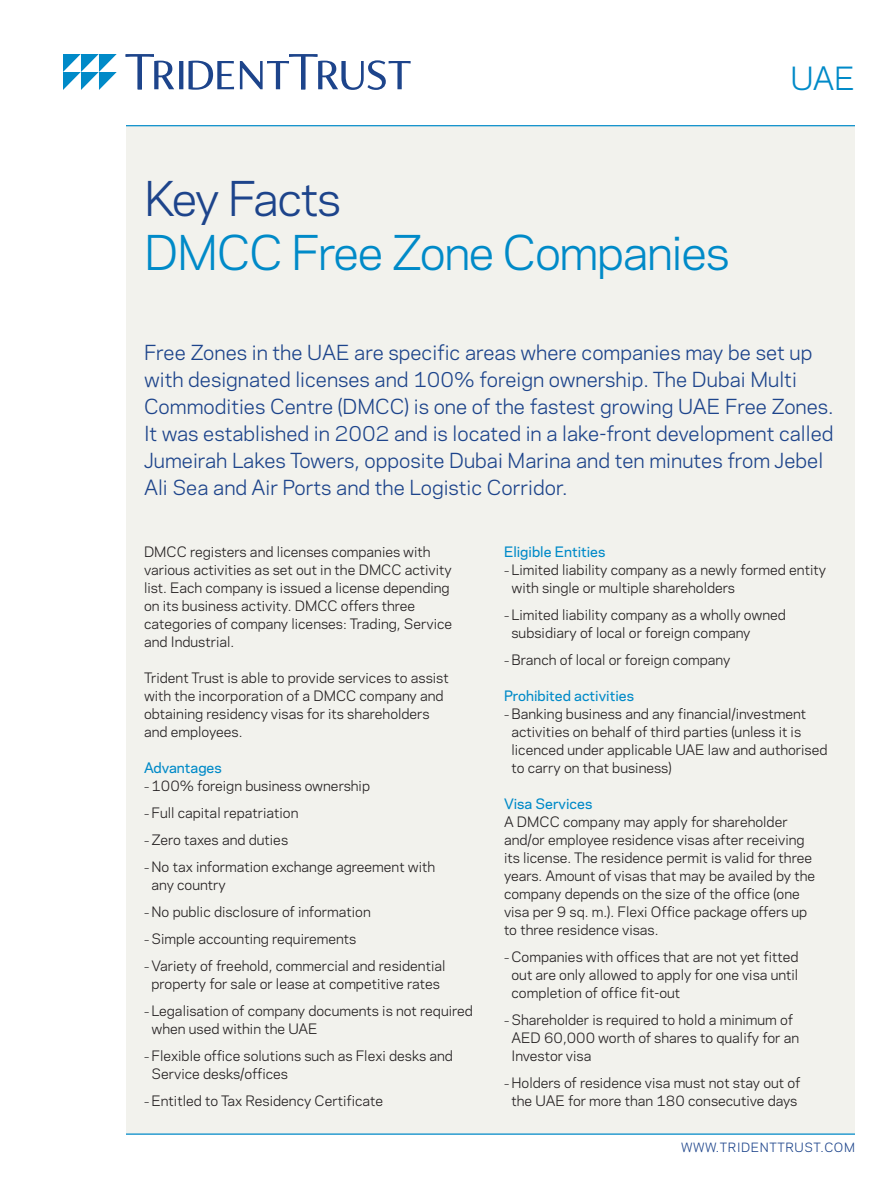
<style>
.page{position:relative;width:891px;height:1188px;background:#fff}
.page>*{position:absolute;margin:0;border:0;box-sizing:border-box;transform-origin:0 0}
.t1{font:45px "Polaris";letter-spacing:-.03em;color:#008ac8}
.t2{font:45px "Polaris";letter-spacing:-.04em;color:#1d448b}
.t3{font:30px "Polaris";color:#008ac8}
.Intro_Text{font:19.5px/27px "Polaris";color:#1d448b}
._1st_Paragraph{font:13.5px/18px "Polaris";color:#231f20}
.Head_1{font:500 13.5px "Polaris";color:#008ac8}
.t4{font:12px "Polaris";letter-spacing:.05em;color:#1d448b}
.s1{font-size:10.5px}
</style>
<div class="page">
<div style="left:126px;top:126px;width:729px;height:1008px;background:#f2f2ed"></div>
<hr style="left:126px;top:126px;width:729px;height:1px;background:#008ac8">
<hr style="left:126px;top:1134px;width:729px;height:1px;background:#008ac8">
<svg style="left:126px;top:54px;width:285px;height:36px"></svg>
<svg style="left:63px;top:54px;width:54px;height:36px"></svg>
<h1 class="t2" style="left:144px;top:165px;width:199px">Key Facts</h1>
<h1 class="t1" style="left:144px;top:219px;width:587px">DMCC Free Zone Companies</h1>
<h2 class="t3" style="left:791px;top:56px;width:66px">UAE</h2>
<p class="Intro_Text" style="left:144px;top:338px;width:691px">Free Zones in the UAE are specific areas where companies may be set up with designated licenses and 100% foreign ownership. The Dubai Multi Commodities Centre (DMCC) is one of the fastest growing UAE Free Zones.<br>It was established in 2002 and is located in a lake-front development called Jumeirah Lakes Towers, opposite Dubai Marina and ten minutes from Jebel Ali Sea and Air Ports and the Logistic Corridor.</p>
<p class="_1st_Paragraph" style="left:144px;top:542px;width:310px">DMCC registers and licenses companies with various activities as set out in the DMCC activity list. Each company is issued a license depending on its business activity. DMCC offers three categories of company licenses: Trading, Service and Industrial.</p>
<p class="_1st_Paragraph" style="left:144px;top:668px;width:306px">Trident Trust is able to provide services to assist with the incorporation of a DMCC company and obtaining residency visas for its shareholders and employees.</p>
<p class="Head_1" style="left:144px;top:757px;width:79px">Advantages</p>
<p class="_1st_Paragraph" style="left:144px;top:776px;width:228px"><span class="s1">–</span> 100% foreign business ownership</p>
<p class="_1st_Paragraph" style="left:144px;top:803px;width:156px"><span class="s1">–</span> Full capital repatriation</p>
<p class="_1st_Paragraph" style="left:144px;top:830px;width:146px"><span class="s1">–</span> Zero taxes and duties</p>
<p class="_1st_Paragraph" style="left:152px;top:857px;width:285px;text-indent:-8px"><span class="s1">–</span> No tax information exchange agreement with any country</p>
<p class="_1st_Paragraph" style="left:144px;top:902px;width:228px"><span class="s1">–</span> No public disclosure of information</p>
<p class="_1st_Paragraph" style="left:144px;top:929px;width:214px"><span class="s1">–</span> Simple accounting requirements</p>
<p class="_1st_Paragraph" style="left:144px;top:956px;width:303px;text-align:center"><span class="s1">–</span> Variety of freehold, commercial and residential property for sale or lease at competitive rates</p>
<p class="_1st_Paragraph" style="left:152px;top:1001px;width:323px;text-indent:-8px"><span class="s1">–</span> Legalisation of company documents is not required when used within the UAE</p>
<p class="_1st_Paragraph" style="left:152px;top:1046px;width:303px;text-indent:-8px"><span class="s1">–</span> Flexible office solutions such as Flexi desks and<br>Service desks/offices</p>
<p class="_1st_Paragraph" style="left:144px;top:1091px;width:241px"><span class="s1">–</span> Entitled to Tax Residency Certificate</p>
<p class="Head_1" style="left:504px;top:541px;width:103px">Eligible Entities</p>
<p class="_1st_Paragraph" style="left:512px;top:560px;width:316px;text-indent:-8px"><span class="s1">–</span> Limited liability company as a newly formed entity with single or multiple shareholders</p>
<p class="_1st_Paragraph" style="left:512px;top:605px;width:276px;text-indent:-8px"><span class="s1">–</span> Limited liability company as a wholly owned subsidiary of local or foreign company</p>
<p class="_1st_Paragraph" style="left:504px;top:650px;width:228px"><span class="s1">–</span> Branch of local or foreign company</p>
<p class="Head_1" style="left:504px;top:685px;width:132px">Prohibited activities</p>
<p class="_1st_Paragraph" style="left:512px;top:704px;width:318px;text-indent:-8px"><span class="s1">–</span> Banking business and any financial/investment activities on behalf of third parties (unless it is licenced under applicable UAE law and authorised to carry on that business)</p>
<p class="Head_1" style="left:504px;top:793px;width:90px">Visa Services</p>
<p class="_1st_Paragraph" style="left:504px;top:812px;width:313px">A DMCC company may apply for shareholder and/or employee residence visas after receiving its license. The residence permit is valid for three years. Amount of visas that may be availed by the company depends on the size of the office (one visa per 9 sq. m.). Flexi Office package offers up to three residence visas.</p>
<p class="_1st_Paragraph" style="left:512px;top:947px;width:289px;text-align:justify;text-indent:-8px"><span class="s1">–</span> Companies with offices that are not yet fitted out are only allowed to apply for one visa until completion of office fit-out</p>
<p class="_1st_Paragraph" style="left:512px;top:1010px;width:289px;text-indent:-8px"><span class="s1">–</span> Shareholder is required to hold a minimum of<br>AED 60,000 worth of shares to qualify for an<br>Investor visa</p>
<p class="_1st_Paragraph" style="left:504px;top:1073px;width:298px;text-align:center"><span class="s1">–</span> Holders of residence visa must not stay out of the UAE for more than 180 consecutive days</p>
<p class="t4" style="left:681px;top:1138px;width:175px">WWW.TRIDENTTRUST.COM</p>
</div>
